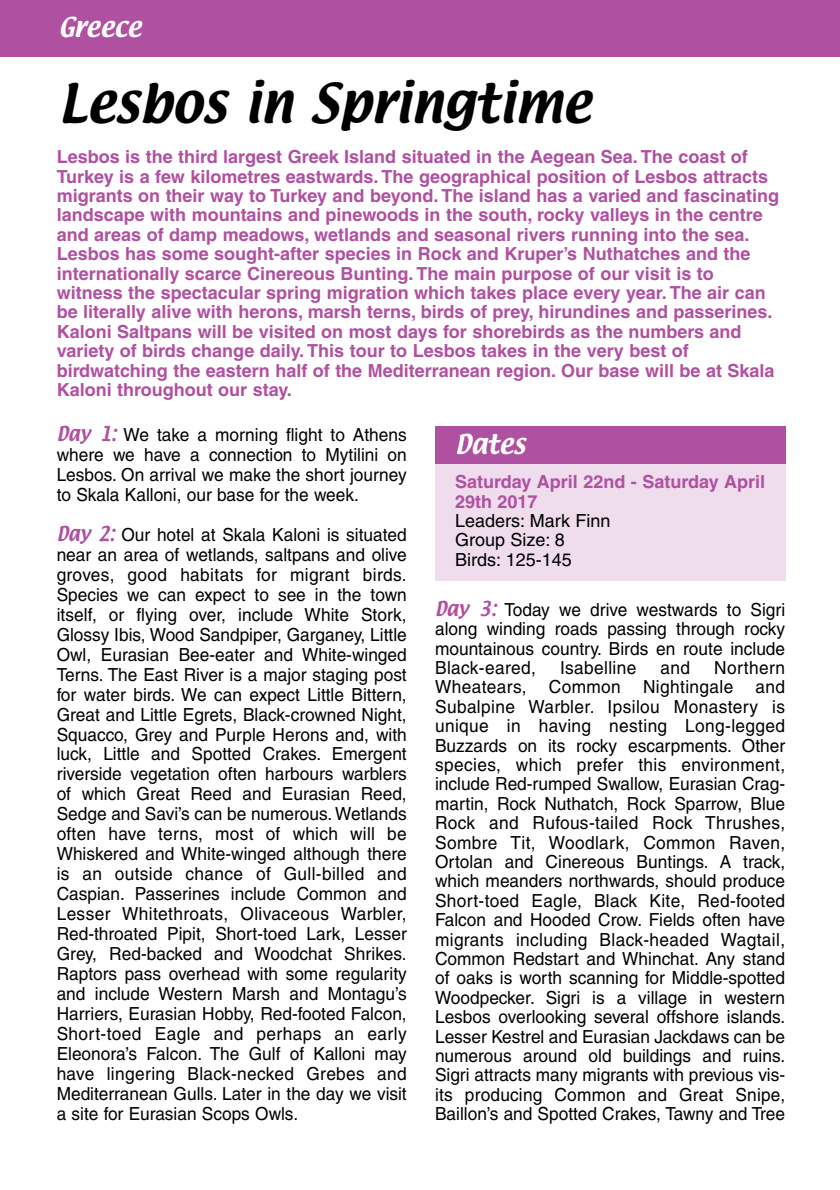
<style>
.page{position:relative;width:840px;height:1190px;background:#fff}
.page>*{position:absolute;margin:0;border:0;box-sizing:border-box;transform-origin:0 0}
.t1{font:48px "Textile";color:#000}
.t2{font:24px "Textile";color:#fff}
.t3{font:18px/20px "Helvetica";color:#000;text-align:justify;scale:.96 1}
.t4{font:700 18px/19.4px "Helvetica";color:#b050a1}
.t5{font:18px/19.4px "Helvetica";color:#000}
.t6{font:18px "Helvetica";letter-spacing:.02em;color:#000;scale:.96 1}
.s1{font-family:"Textile";color:#b050a1}
</style>
<div class="page">
<div style="left:0;top:0;width:840px;height:57px;background:#b050a1"></div>
<div style="left:435px;top:463px;width:350px;height:118px;background:#efdcec"></div>
<div style="left:435px;top:426px;width:350px;height:37px;background:#b050a1"></div>
<h2 class="t2" style="left:59px;top:17px;width:84px">Greece</h2>
<h1 class="t1" style="left:59px;top:82px;width:533px">Lesbos in Springtime</h1>
<p class="t4" style="left:57px;top:149px;width:724px">Lesbos is the third largest Greek Island situated in the Aegean Sea. The coast of Turkey is a few kilometres eastwards. The geographical position of Lesbos attracts migrants on their way to Turkey and beyond. The island has a varied and fascinating landscape with mountains and pinewoods in the south, rocky valleys in the centre and areas of damp meadows, wetlands and seasonal rivers running into the sea.<br>Lesbos has some sought-after species in Rock and Kruper’s Nuthatches and the internationally scarce Cinereous Bunting. The main purpose of our visit is to witness the spectacular spring migration which takes place every year. The air can be literally alive with herons, marsh terns, birds of prey, hirundines and passerines.<br>Kaloni Saltpans will be visited on most days for shorebirds as the numbers and variety of birds change daily. This tour to Lesbos takes in the very best of birdwatching the eastern half of the Mediterranean region. Our base will be at Skala Kaloni throughout our stay.</p>
<p class="t3" style="left:57px;top:427px;width:366px"><span class="s1">Day 1:</span> We take a morning flight to Athens where we have a connection to Mytilini on Lesbos. On arrival we make the short journey to Skala Kalloni, our base for the week.</p>
<p class="t3" style="left:57px;top:526px;width:366px"><span class="s1">Day 2:</span> Our hotel at Skala Kaloni is situated near an area of wetlands, saltpans and olive groves, good habitats for migrant birds.<br>Species we can expect to see in the town itself, or flying over, include White Stork, Glossy Ibis, Wood Sandpiper, Garganey, Little Owl, Eurasian Bee-eater and White-winged Terns. The East River is a major staging post for water birds. We can expect Little Bittern, Great and Little Egrets, Black-crowned Night, Squacco, Grey and Purple Herons and, with luck, Little and Spotted Crakes. Emergent riverside vegetation often harbours warblers of which Great Reed and Eurasian Reed, Sedge and Savi’s can be numerous. Wetlands often have terns, most of which will be Whiskered and White-winged although there is an outside chance of Gull-billed and Caspian. Passerines include Common and Lesser Whitethroats, Olivaceous Warbler, Red-throated Pipit, Short-toed Lark, Lesser Grey, Red-backed and Woodchat Shrikes.<br>Raptors pass overhead with some regularity and include Western Marsh and Montagu’s Harriers, Eurasian Hobby, Red-footed Falcon, Short-toed Eagle and perhaps an early Eleonora’s Falcon. The Gulf of Kalloni may have lingering Black-necked Grebes and Mediterranean Gulls. Later in the day we visit a site for Eurasian Scops Owls.</p>
<h2 class="t2" style="left:455px;top:433px;width:72px">Dates</h2>
<p class="t4" style="left:455px;top:474px;width:312px">Saturday April 22nd - Saturday April<br>29th 2017</p>
<p class="t5" style="left:455px;top:513px;width:157px">Leaders: Mark Finn<br>Group Size: 8<br>Birds: 125-145</p>
<p class="t3" style="left:435px;top:602px;width:366px;line-height:19.4px"><span class="s1">Day 3:</span> Today we drive westwards to Sigri along winding roads passing through rocky mountainous country. Birds en route include Black-eared,</p>
<p class="t3" style="left:435px;top:660px;width:366px;line-height:19.4px;text-indent:279px">Northern Wheatears, Common Nightingale and Subalpine Warbler. Ipsilou Monastery is unique in having nesting Long-legged Buzzards on its rocky escarpments. Other species, which prefer this environment, include Red-rumped Swallow, Eurasian Crag&shy;martin, Rock Nuthatch, Rock Sparrow, Blue Rock and Rufous-tailed Rock Thrushes, Sombre Tit, Woodlark, Common Raven, Ortolan and Cinereous Buntings. A track, which meanders northwards, should produce Short-toed Eagle, Black Kite, Red-footed Falcon and Hooded Crow. Fields often have migrants including Black-headed Wagtail, Common Redstart and Whinchat. Any stand of oaks is worth scanning for Middle-spotted Woodpecker. Sigri is a village in western Lesbos overlooking several offshore islands.<br>Lesser Kestrel and Eurasian Jackdaws can be numerous around old buildings and ruins.<br>Sigri attracts many migrants with previous vis&shy;its producing Common and Great Snipe, Baillon’s and Spotted Crakes, Tawny and Tree</p>
<p class="t6" style="left:560px;top:661px;width:81px">Isabelline</p>
<p class="t3" style="left:661px;top:659px;width:32px">and</p>
</div>
